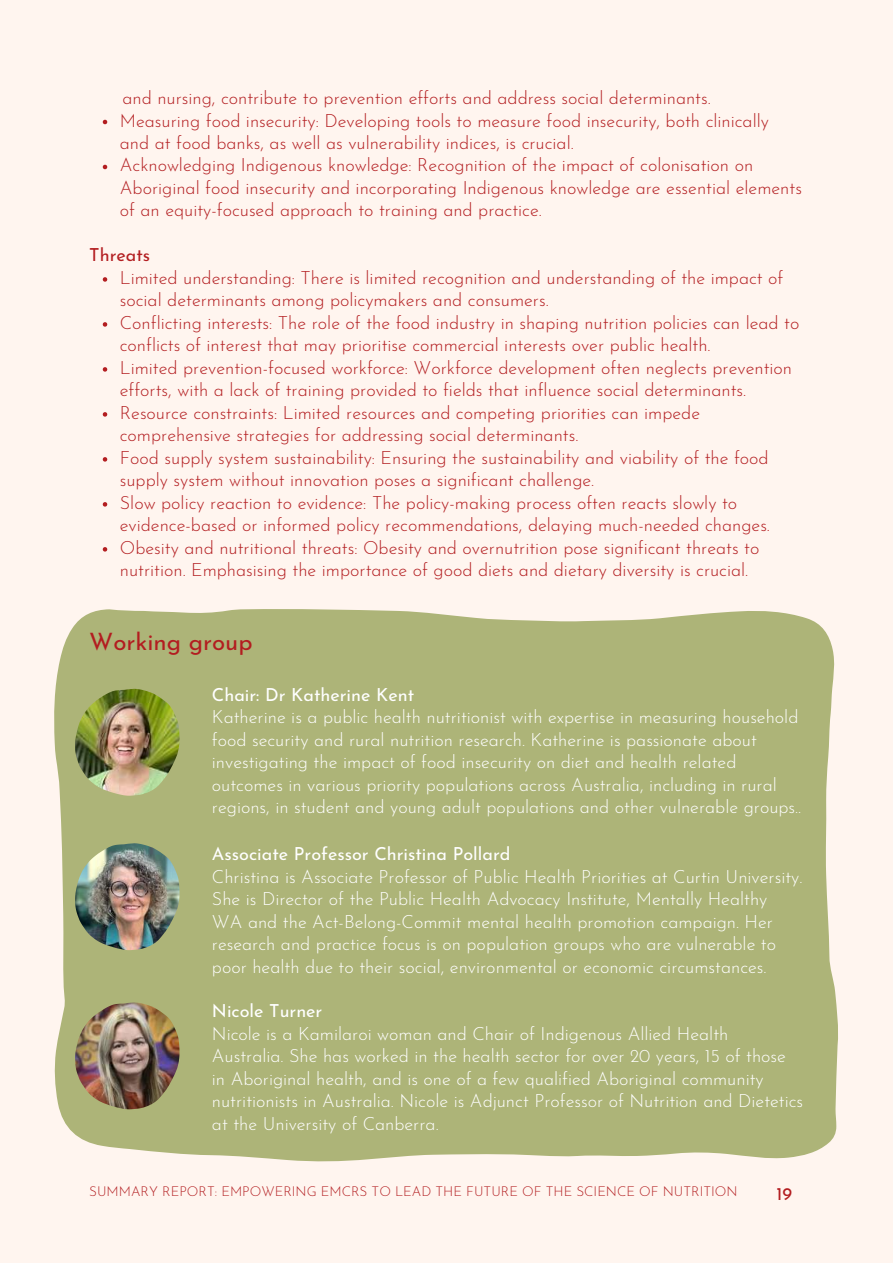
<style>
.page{position:relative;width:893px;height:1264px;background:#fff}
.page>*{position:absolute;margin:0;border:0;box-sizing:border-box;transform-origin:0 0}
.t1{font:24px "Josefin Sans";color:#b31d20}
.t2{font:300 18px/22.5px "Josefin Sans";color:#b31d20}
.t3{font:300 18px/22.5px "Josefin Sans";color:#fff}
.t4{font:18px "Josefin Sans";color:#fff}
.t5{font:18px "Josefin Sans";color:#b31d20}
.t6{font:300 13.5px "Josefin Sans";color:#b31d20}
</style>
<div class="page">
<div style="left:0;top:0;width:892px;height:1262px;background:#fff5ef"></div>
<svg style="left:103px;top:120px;width:4px;height:4px"></svg>
<svg style="left:103px;top:165px;width:4px;height:4px"></svg>
<svg style="left:103px;top:277px;width:4px;height:5px"></svg>
<svg style="left:103px;top:322px;width:4px;height:5px"></svg>
<svg style="left:103px;top:367px;width:4px;height:4px"></svg>
<svg style="left:103px;top:412px;width:4px;height:4px"></svg>
<svg style="left:103px;top:457px;width:4px;height:4px"></svg>
<svg style="left:103px;top:502px;width:4px;height:4px"></svg>
<svg style="left:103px;top:547px;width:4px;height:4px"></svg>
<div style="left:54px;top:609px;width:784px;height:552px;background:#adb478"></div>
<img style="left:75px;top:689px;width:104px;height:106px">
<img style="left:75px;top:843px;width:104px;height:107px">
<img style="left:75px;top:1002px;width:104px;height:107px">
<p class="t2" style="left:122px;top:88px;width:589px">and nursing, contribute to prevention efforts and address social determinants.</p>
<p class="t2" style="left:120px;top:111px;width:683px">Measuring food insecurity: Developing tools to measure food insecurity, both clinically and at food banks, as well as vulnerability indices, is crucial.<br>Acknowledging Indigenous knowledge: Recognition of the impact of colonisation on Aboriginal food insecurity and incorporating Indigenous knowledge are essential elements of an equity-focused approach to training and practice.</p>
<p class="t5" style="left:89px;top:248px;width:62px">Threats</p>
<p class="t2" style="left:120px;top:268px;width:681px">Limited understanding: There is limited recognition and understanding of the impact of social determinants among policymakers and consumers.<br>Conflicting interests: The role of the food industry in shaping nutrition policies can lead to conflicts of interest that may prioritise commercial interests over public health.<br>Limited prevention-focused workforce: Workforce development often neglects prevention efforts, with a lack of training provided to fields that influence social determinants.<br>Resource constraints: Limited resources and competing priorities can impede comprehensive strategies for addressing social determinants.<br>Food supply system sustainability: Ensuring the sustainability and viability of the food supply system without innovation poses a significant challenge.<br>Slow policy reaction to evidence: The policy-making process often reacts slowly to evidence-based or informed policy recommendations, delaying much-needed changes.<br>Obesity and nutritional threats: Obesity and overnutrition pose significant threats to nutrition. Emphasising the importance of good diets and dietary diversity is crucial.</p>
<h1 class="t1" style="left:89px;top:632px;width:165px">Working group</h1>
<p class="t4" style="left:212px;top:687px;width:204px">Chair: Dr Katherine Kent</p>
<p class="t3" style="left:212px;top:707px;width:590px">Katherine is a public health nutritionist with expertise in measuring household food security and rural nutrition research. Katherine is passionate about investigating the impact of food insecurity on diet and health related outcomes in various priority populations across Australia, including in rural regions, in student and young adult populations and other vulnerable groups..</p>
<p class="t4" style="left:212px;top:847px;width:300px">Associate Professor Christina Pollard</p>
<p class="t3" style="left:212px;top:867px;width:592px">Christina is Associate Professor of Public Health Priorities at Curtin University.<br>She is Director of the Public Health Advocacy Institute, Mentally Healthy WA and the Act-Belong-Commit mental health promotion campaign. Her research and practice focus is on population groups who are vulnerable to poor health due to their social, environmental or economic circumstances.</p>
<p class="t4" style="left:212px;top:1003px;width:112px">Nicole Turner</p>
<p class="t3" style="left:212px;top:1023px;width:592px">Nicole is a Kamilaroi woman and Chair of Indigenous Allied Health Australia. She has worked in the health sector for over 20 years, 15 of those in Aboriginal health, and is one of a few qualified Aboriginal community nutritionists in Australia. Nicole is Adjunct Professor of Nutrition and Dietetics at the University of Canberra.</p>
<p class="t6" style="left:89px;top:1186px;width:649px">SUMMARY REPORT: EMPOWERING EMCRS TO LEAD THE FUTURE OF THE SCIENCE OF NUTRITION</p>
<p class="t5" style="left:776px;top:1186px;width:17px">19</p>
</div>
